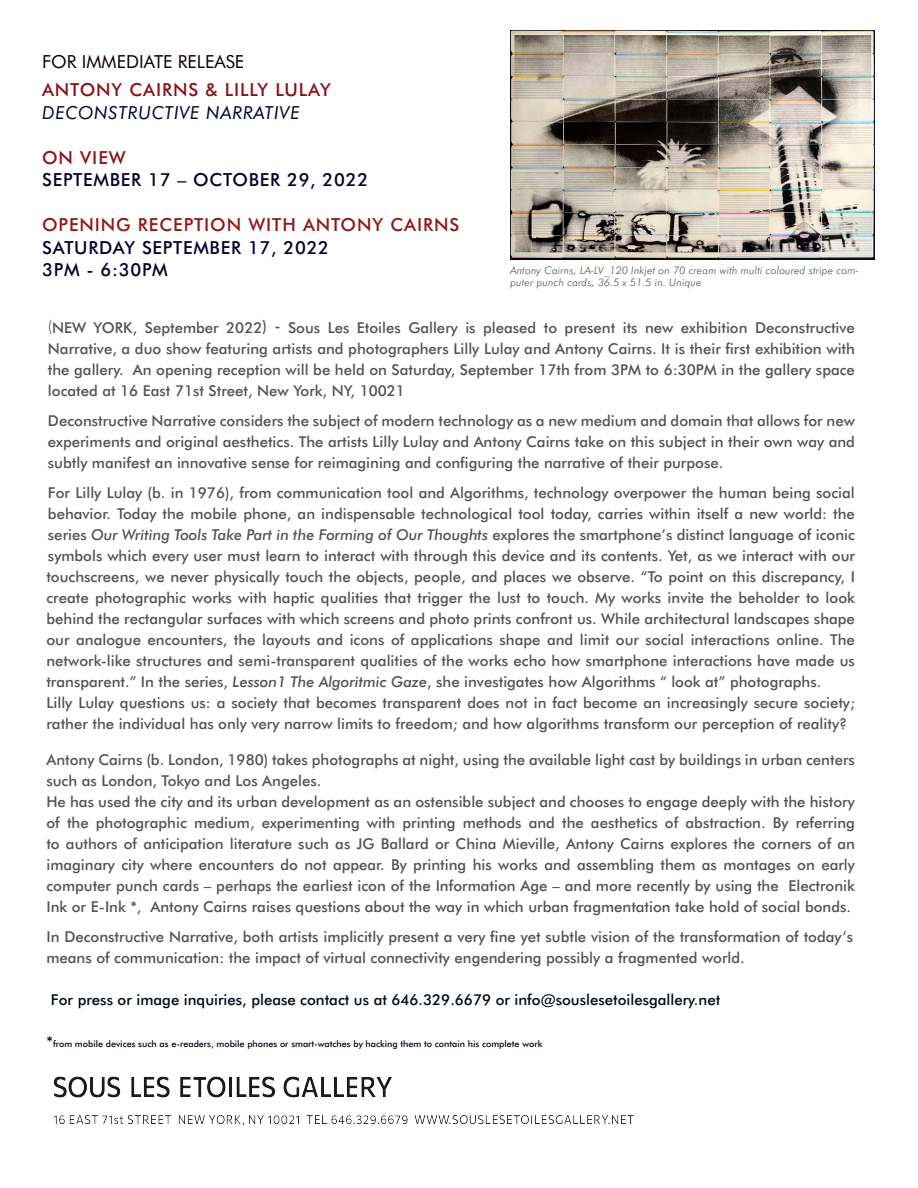
<style>
.page{position:relative;width:918px;height:1188px;background:#fff}
.page>*{position:absolute;margin:0;border:0;box-sizing:border-box;transform-origin:0 0}
.t1{font:500 18px "Futura BT";letter-spacing:.04em;color:#0b0030}
.t2{font:500 18px "Futura BT";letter-spacing:.05em;color:#911816}
.t3{font:500 18px "Futura BT";letter-spacing:.05em;color:#89111b}
.t4{font:italic 18px "Futura BT";letter-spacing:.04em;color:#040835}
.t5{font:18px "Futura BT";color:#0c0005}
.t6{font:500 18px "Futura BT";letter-spacing:.05em;color:#8f121b}
.t7{font:500 15px/21px "Futura BT";color:#535355;text-align:justify}
.t8{font:500 15px "Futura BT";color:#03081f}
.t9{font:italic 300 10.5px/12px "Futura BT";letter-spacing:.02em;color:#4b4c4d}
.t10{font:500 9px "Futura BT";color:#010419}
.s1{font-weight:300}
.s2{font-style:italic}
.s3{font-size:15px}
</style>
<div class="page">
<img style="left:53px;top:1076px;width:581px;height:50px">
<img style="left:510px;top:30px;width:364px;height:230px">
<p class="t5" style="left:42px;top:50px;width:204px">FOR IMMEDIATE RELEASE</p>
<p class="t3" style="left:42px;top:79px;width:290px">ANTONY CAIRNS &amp; LILLY LULAY</p>
<p class="t4" style="left:42px;top:101px;width:259px">DECONSTRUCTIVE NARRATIVE</p>
<p class="t6" style="left:42px;top:146px;width:85px">ON VIEW</p>
<p class="t1" style="left:42px;top:169px;width:328px">SEPTEMBER 17 – OCTOBER 29, 2022</p>
<p class="t2" style="left:42px;top:214px;width:419px">OPENING RECEPTION WITH ANTONY CAIRNS</p>
<p class="t1" style="left:42px;top:236px;width:289px">SATURDAY SEPTEMBER 17, 2022</p>
<p class="t1" style="left:42px;top:259px;width:127px">3PM - 6:30PM</p>
<p class="t9" style="left:510px;top:264px;width:350px">Antony Cairns, LA-LV_120 Inkjet on 70 cream with multi coloured stripe com&shy;puter punch cards, 36.5 x 51.5 in. Unique</p>
<p class="t7" style="left:48px;top:317px;width:809px"><span class="s1">(</span>NEW YORK, September 2022) - Sous Les Etoiles Gallery is pleased to present its new exhibition Deconstructive Narrative, a duo show featuring artists and photographers Lilly Lulay and Antony Cairns. It is their first exhibition with the gallery. An opening reception will be held on Saturday, September 17th from 3PM to 6:30PM in the gallery space located at 16 East 71st Street, New York, NY, 10021</p>
<p class="t7" style="left:48px;top:410px;width:809px">Deconstructive Narrative considers the subject of modern technology as a new medium and domain that allows for new experiments and original aesthetics. The artists Lilly Lulay and Antony Cairns take on this subject in their own way and subtly manifest an innovative sense for reimagining and configuring the narrative of their purpose.</p>
<p class="t7" style="left:46px;top:482px;width:810px">For Lilly Lulay (b. in 1976), from communication tool and Algorithms, technology overpower the human being social behavior. Today the mobile phone, an indispensable technological tool today, carries within itself a new world: the series <span class="s2">Our Writing Tools Take Part in the Forming of Our Thoughts</span> explores the smartphone’s distinct language of iconic symbols which every user must learn to interact with through this device and its contents. Yet, as we interact with our touchscreens, we never physically touch the objects, people, and places we observe. “To point on this discrepancy, I create photographic works with haptic qualities that trigger the lust to touch. My works invite the beholder to look behind the rectangular surfaces with which screens and photo prints confront us. While architectural landscapes shape our analogue encounters, the layouts and icons of applications shape and limit our social interactions online. The network-like structures and semi-transparent qualities of the works echo how smartphone interactions have made us transparent.” In the series, <span class="s2">Lesson1 The Algoritmic Gaze</span>, she investigates how Algorithms “ look at” photographs.</p>
<p class="t7" style="left:46px;top:692px;width:810px">Lilly Lulay questions us: a society that becomes transparent does not in fact become an increasingly secure society; rather the individual has only very narrow limits to freedom; and how algorithms transform our perception of reality?</p>
<p class="t7" style="left:46px;top:749px;width:810px">Antony Cairns (b. London, 1980) takes photographs at night, using the available light cast by buildings in urban centers such as London, Tokyo and Los Angeles.</p>
<p class="t7" style="left:46px;top:791px;width:810px">He has used the city and its urban development as an ostensible subject and chooses to engage deeply with the history of the photographic medium, experimenting with printing methods and the aesthetics of abstraction. By referring to authors of anticipation literature such as JG Ballard or China Mieville, Antony Cairns explores the corners of an imaginary city where encounters do not appear. By printing his works and assembling them as montages on early computer punch cards – perhaps the earliest icon of the Information Age – and more recently by using the Electronik Ink or E-Ink *, Antony Cairns raises questions about the way in which urban fragmentation take hold of social bonds.</p>
<p class="t7" style="left:46px;top:926px;width:808px">In Deconstructive Narrative, both artists implicitly present a very fine yet subtle vision of the transformation of today’s means of communication: the impact of virtual connectivity engendering possibly a fragmented world.</p>
<p class="t8" style="left:51px;top:990px;width:671px">For press or image inquiries, please contact us at 646.329.6679 or info@souslesetoilesgallery.net</p>
<p class="t10" style="left:46px;top:1038px;width:497px"><span class="s3">*</span>from mobile devices such as e-readers, mobile phones or smart-watches by hacking them to contain his complete work</p>
</div>
